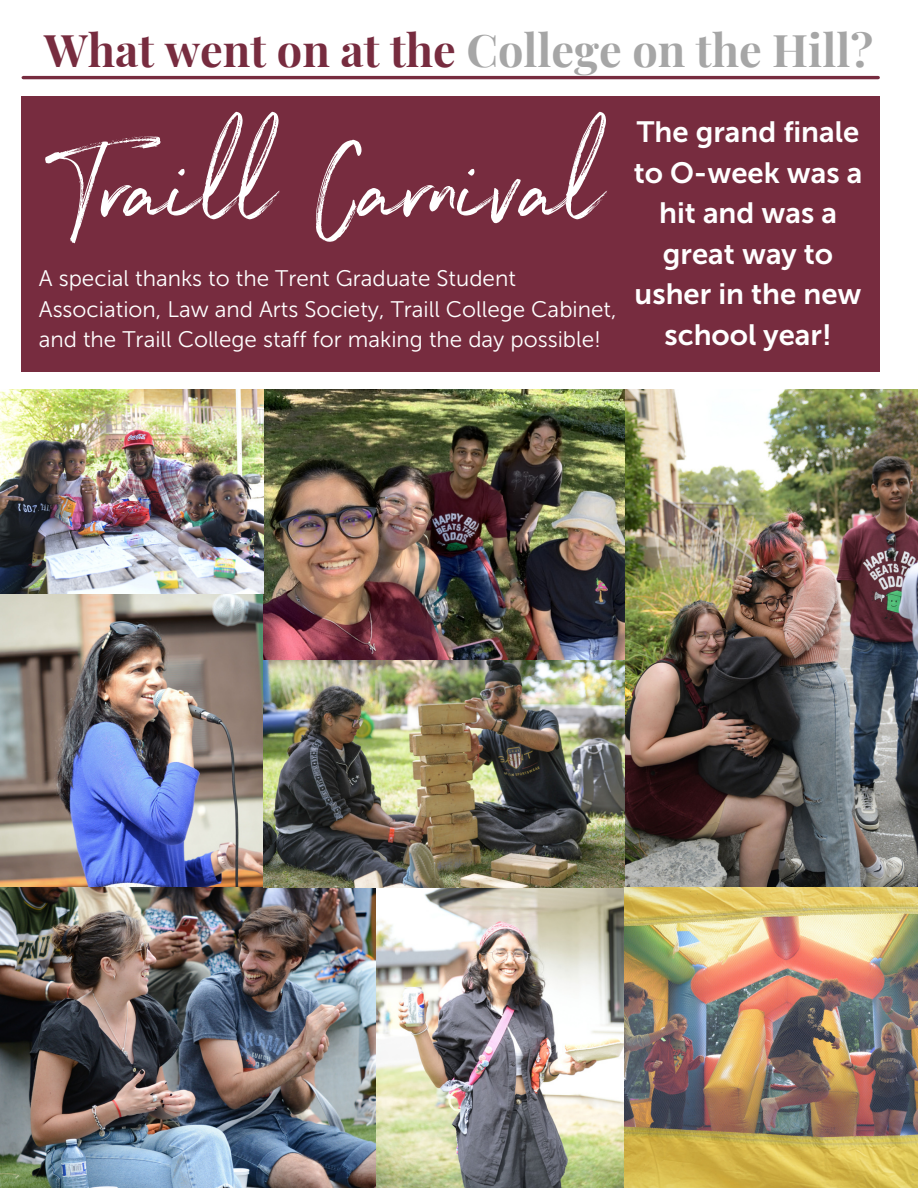
<style>
.page{position:relative;width:918px;height:1188px;background:#fff}
.page>*{position:absolute;margin:0;border:0;box-sizing:border-box;transform-origin:0 0}
.t1{font:122.85px "Northwell";color:#fff}
.t2{font:700 45px "Playfair Display";color:#a6a6a6}
.t3{font:29.25px/40.5px "Museo Sans 700";color:#fff;text-align:center}
.t4{font:22.5px/30.3px "Museo Sans 300";color:#fff}
.s1{color:#772c3f}
</style>
<div class="page">
<hr style="left:23px;top:76px;width:855px;height:3px;background:#772c3f">
<img style="left:0;top:389px;width:263px;height:499px">
<img style="left:0;top:888px;width:376px;height:300px">
<img style="left:376px;top:888px;width:542px;height:300px">
<img style="left:625px;top:389px;width:293px;height:498px">
<img style="left:263px;top:659px;width:362px;height:229px">
<img style="left:263px;top:389px;width:362px;height:270px">
<div style="left:22px;top:97px;width:858px;height:275px;background:#772c3f"></div>
<p class="t2" style="left:44px;top:18px;width:830px"><span class="s1">What went on at the</span> College on the Hill?</p>
<p class="t1" style="left:59px;top:100px;width:547px">Traill Carnival</p>
<p class="t3" style="left:634px;top:112px;width:230px">The grand finale to O-week was a hit and was a great way to usher in the new school year!</p>
<p class="t4" style="left:39px;top:264px;width:579px">A special thanks to the Trent Graduate Student<br>Association, Law and Arts Society, Traill College Cabinet, and the Traill College staff for making the day possible!</p>
</div>
